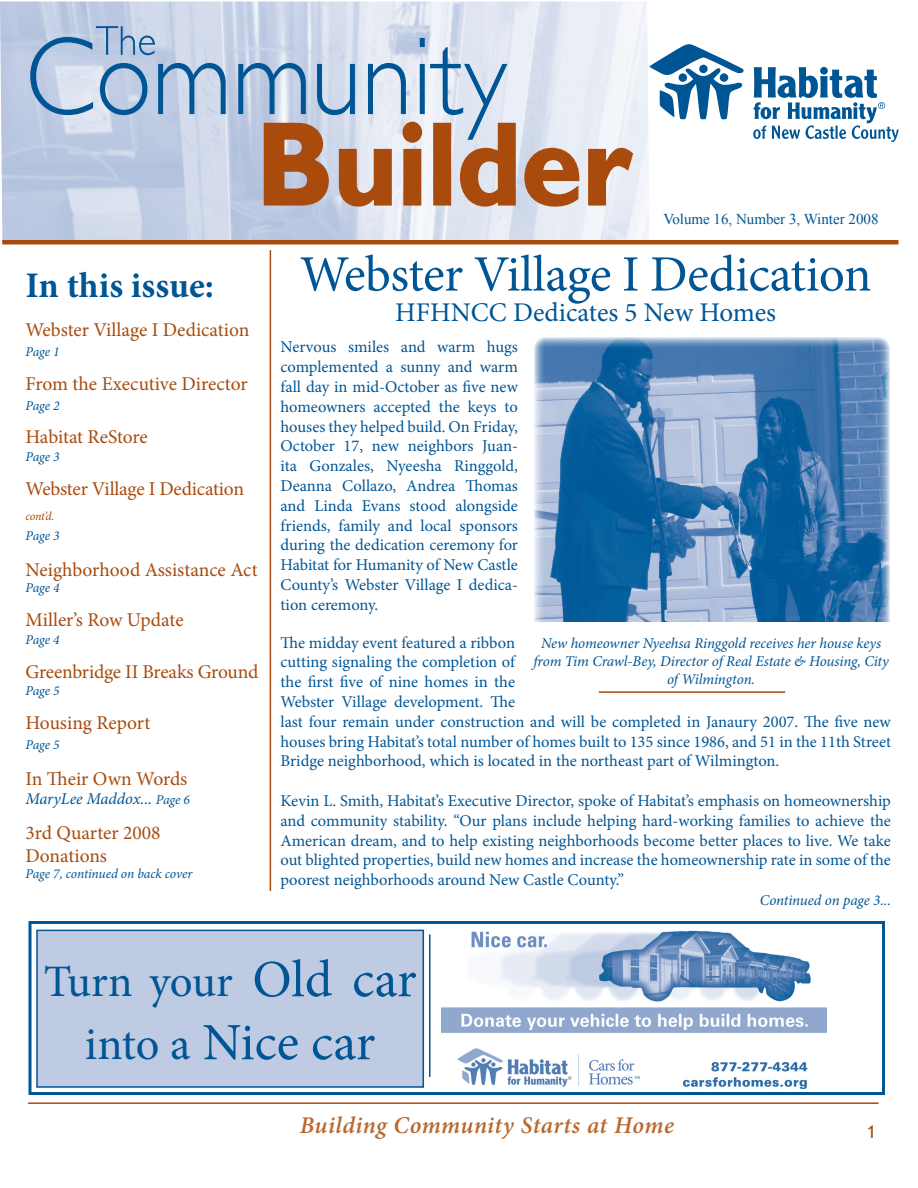
<style>
.page{position:relative;width:918px;height:1188px;background:#fff}
.page>*{position:absolute;margin:0;border:0;box-sizing:border-box;transform-origin:0 0}
.t1{font:52.5px "Minion Pro";color:#005595}
.t2{font:51px "Minion Pro";letter-spacing:-.01em;color:#005595}
.t3{font:45px "Minion Pro";letter-spacing:-.005em;color:#005595}
.t4{font:700 36px "Minion Pro";color:#005595}
.t5{font:27px "Minion Pro";color:#005595}
.t6{font:italic 600 24px "Minion Pro";letter-spacing:.015em;color:#b96832}
.t7{font:19.5px/23.4px "Minion Pro";letter-spacing:-.005em;color:#a84b0d}
.t8{font:18px "Trebuchet MS";color:#a84b0d}
.t9{font:16.5px/19.8px "Minion Pro";color:#005595;text-align:justify}
.t10{font:italic 16.5px "Minion Pro";letter-spacing:-.005em;color:#005595}
.t11{font:italic 15px/18px "Minion Pro";letter-spacing:-.01em;color:#005595;text-align:center}
.t12{font:15px "Times New Roman";color:#005595}
.t13{font:italic 13.5px "Minion Pro";letter-spacing:-.015em;color:#005595}
.t14{font:italic 12px "Minion Pro";color:#a84b0d}
.s1{font-size:13.5px}
.s2{font-size:52.5px}
.s3{font-size:46.5px}
</style>
<div class="page">
<img style="left:0;top:1px;width:649px;height:239px">
<svg style="left:523px;top:147px;width:57px;height:60px;background:#bc8562"></svg>
<svg style="left:587px;top:147px;width:46px;height:60px;background:#c69679"></svg>
<svg style="left:238px;top:38px;width:279px;height:169px;background:#baaead"></svg>
<svg style="left:30px;top:26px;width:196px;height:89px;background:#a5bcd8"></svg>
<hr style="left:270px;top:250px;width:1px;height:641px;background:#a84b0d">
<hr style="left:28px;top:1102px;width:851px;height:2px;background:#a84b0d">
<hr style="left:2px;top:240px;width:896px;height:4px;background:#a84b0d">
<svg style="left:649px;top:44px;width:95px;height:76px"></svg>
<svg style="left:753px;top:67px;width:146px;height:75px"></svg>
<img style="left:442px;top:930px;width:385px;height:159px">
<div style="left:28px;top:921px;width:857px;height:174px;border:3px solid #005595"></div>
<div style="left:37px;top:930px;width:386px;height:157px;background:#bfcbe3"></div>
<div style="left:36px;top:930px;width:388px;height:158px;border:2px solid #005595"></div>
<hr style="left:429px;top:934px;width:1px;height:143px;background:#005595">
<hr style="left:599px;top:691px;width:186px;height:2px;background:#a84b0d">
<img style="left:534px;top:337px;width:356px;height:285px">
<h3 class="t4" style="left:26px;top:260px;width:190px">In this issue:</h3>
<p class="t7" style="left:26px;top:318px;width:225px">Webster Village I Dedication</p>
<p class="t13" style="left:26px;top:343px;width:36px">Page 1</p>
<p class="t7" style="left:26px;top:372px;width:224px">From the Executive Director</p>
<p class="t13" style="left:26px;top:397px;width:36px">Page 2</p>
<p class="t7" style="left:26px;top:425px;width:124px">Habitat ReStore</p>
<p class="t13" style="left:26px;top:447px;width:36px">Page 3</p>
<p class="t7" style="left:26px;top:477px;width:220px">Webster Village I Dedication</p>
<p class="t14" style="left:26px;top:508px;width:30px">cont’d.</p>
<p class="t13" style="left:26px;top:526px;width:36px">Page 3</p>
<p class="t7" style="left:26px;top:558px;width:234px">Neighborhood Assistance Act</p>
<p class="t13" style="left:26px;top:578px;width:36px">Page 4</p>
<p class="t7" style="left:26px;top:608px;width:160px">Miller’s Row Update</p>
<p class="t13" style="left:26px;top:631px;width:36px">Page 4</p>
<p class="t7" style="left:26px;top:660px;width:234px">Greenbridge II Breaks Ground</p>
<p class="t13" style="left:26px;top:681px;width:36px">Page 5</p>
<p class="t7" style="left:26px;top:711px;width:126px">Housing Report</p>
<p class="t13" style="left:26px;top:735px;width:36px">Page 5</p>
<p class="t7" style="left:26px;top:767px;width:163px">In Their Own Words</p>
<p class="t10" style="left:26px;top:788px;width:166px">MaryLee Maddox... <span class="s1">Page 6</span></p>
<p class="t7" style="left:26px;top:821px;width:137px">3rd Quarter 2008<br>Donations</p>
<p class="t13" style="left:26px;top:865px;width:168px">Page 7, continued on back cover</p>
<p class="t12" style="left:663px;top:209px;width:217px">Volume 16, Number 3, Winter 2008</p>
<h2 class="t2" style="left:300px;top:240px;width:573px">Webster Village I Dedication</h2>
<h3 class="t5" style="left:395px;top:294px;width:382px">HFHNCC Dedicates 5 New Homes</h3>
<p class="t9" style="left:280px;top:337px;width:239px">Nervous smiles and warm hugs complemented a sunny and warm fall day in mid-October as five new homeowners accepted the keys to houses they helped build. On Friday, October 17, new neighbors Juan&shy;ita Gonzales, Nyeesha Ringgold, Deanna Collazo, Andrea Thomas and Linda Evans stood alongside friends, family and local sponsors during the dedication ceremony for Habitat for Humanity of New Castle County’s Webster Village I dedica&shy;tion ceremony.</p>
<p class="t9" style="left:280px;top:632px;width:612px;text-align:left">The midday event featured a ribbon<br>cutting signaling the completion of<br>the first five of nine homes in the<br>Webster Village development. The<br>last four remain under construction and will be completed in Janaury 2007. The five new houses bring Habitat’s total number of homes built to 135 since 1986, and 51 in the 11th Street Bridge neighborhood, which is located in the northeast part of Wilmington.</p>
<p class="t9" style="left:280px;top:791px;width:612px">Kevin L. Smith, Habitat’s Executive Director, spoke of Habitat’s emphasis on homeownership and community stability. “Our plans include helping hard-working families to achieve the American dream, and to help existing neighborhoods become better places to live. We take out blighted properties, build new homes and increase the homeownership rate in some of the poorest neighborhoods around New Castle County.”</p>
<p class="t11" style="left:760px;top:891px;width:133px">Continued on page 3...</p>
<p class="t11" style="left:533px;top:634px;width:357px">New homeowner Nyeehsa Ringgold receives her house keys from Tim Crawl-Bey, Director of Real Estate &amp; Housing, City of Wilmington.</p>
<h3 class="t3" style="left:44px;top:952px;width:374px">Turn your <span class="s2">Old car</span></h3>
<h1 class="t1" style="left:85px;top:1007px;width:292px"><span class="s3">into a</span> Nice car</h1>
<h3 class="t6" style="left:300px;top:1109px;width:376px">Building Community Starts at Home</h3>
<p class="t8" style="left:867px;top:1121px;width:11px">1</p>
</div>
